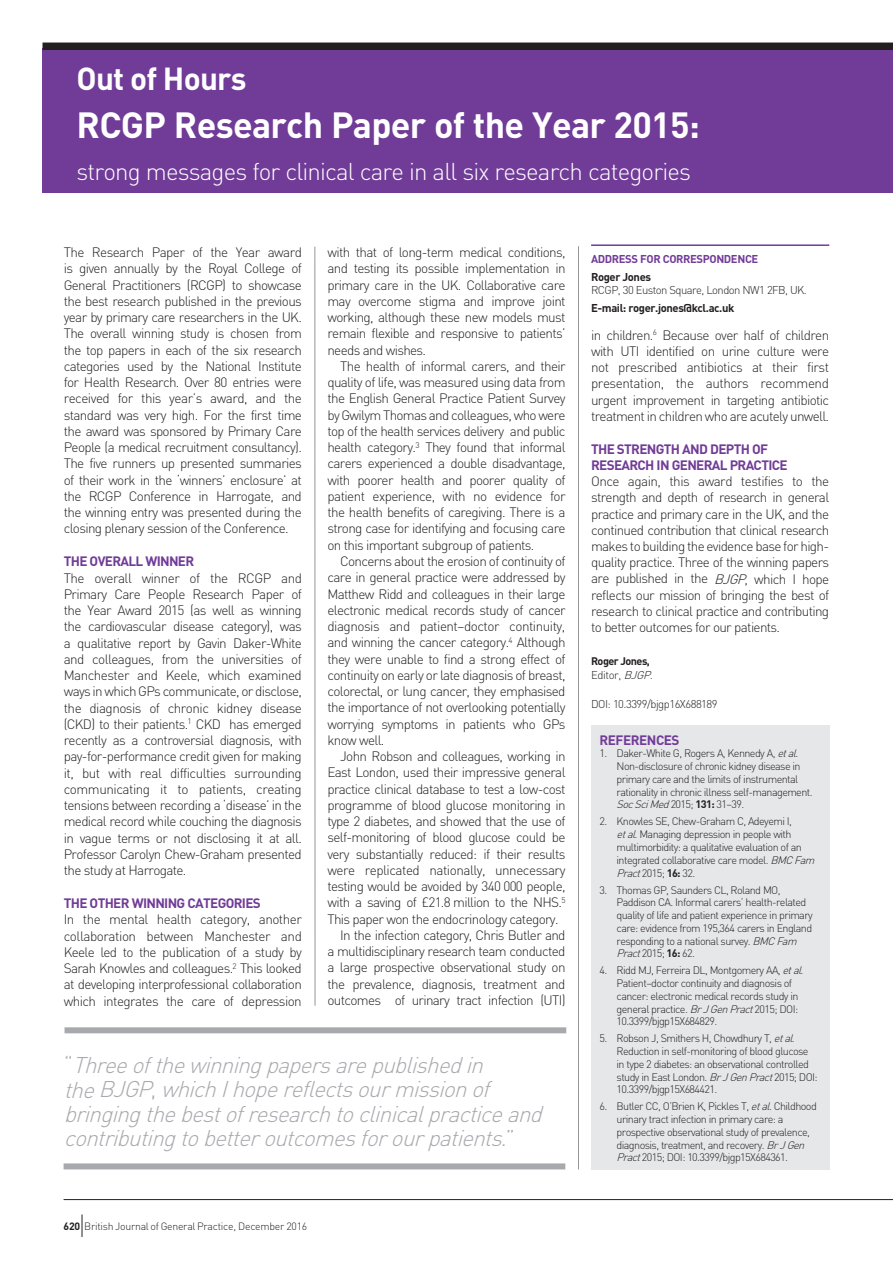
<style>
.page{position:relative;width:893px;height:1263px;background:#fff}
.page>*{position:absolute;margin:0;border:0;box-sizing:border-box;transform-origin:0 0}
.t1{font:700 36px "DIN";letter-spacing:-.02em;color:#fff}
.t2{font:700 31.5px "DIN";letter-spacing:-.025em;color:#fff}
.t3{font:300 24px "DIN";letter-spacing:-.035em;color:#fff}
.t4{font:italic 300 22.5px/24px "DIN";color:#a8a9ad}
.t5{font:300 13.5px/16.2px "DIN";letter-spacing:-.05em;color:#231f20;text-align:justify}
.t6{font:700 13.5px/16.5px "DIN";letter-spacing:-.05em;color:#713c98}
.t7{font:300 11.25px "DIN";letter-spacing:-.05em;color:#231f20}
.t8{font:700 11.25px "DIN";letter-spacing:-.035em;color:#231f20}
.t9{font:700 11.25px "DIN";letter-spacing:-.035em;color:#713c98}
.t10{font:300 10.8px/12.8px "DIN";letter-spacing:-.055em;color:#231f20}
.t11{font:700 10.8px "DIN";letter-spacing:-.05em;color:#231f20}
.t12{font:300 10.5px "DIN";letter-spacing:-.025em;color:#231f20}
.s1{font-style:normal}
.s2{font-weight:700}
.s3{font-style:italic}
</style>
<div class="page">
<hr style="left:578px;top:246px;width:1px;height:923px;background:#939598">
<hr style="left:315px;top:247px;width:1px;height:759px;background:#939598">
<div style="left:43px;top:49px;width:850px;height:144px;background:#713c98"></div>
<div style="left:43px;top:43px;width:850px;height:7px;background:#231f20"></div>
<div style="left:65px;top:1027px;width:501px;height:6px;background:#a8a9ad"></div>
<div style="left:64px;top:1163px;width:501px;height:6px;background:#a8a9ad"></div>
<div style="left:591px;top:725px;width:238px;height:444px;background:#e6e7e9"></div>
<hr style="left:591px;top:244px;width:238px;height:2px;background:#713c98">
<hr style="left:64px;top:1199px;width:829px;height:1px;background:#231f20">
<svg style="left:82px;top:1214px;width:1px;height:23px"></svg>
<h2 class="t2" style="left:77px;top:58px;width:172px">Out of Hours</h2>
<h1 class="t1" style="left:77px;top:101px;width:625px">RCGP Research Paper of the Year 2015:</h1>
<h3 class="t3" style="left:77px;top:157px;width:616px">strong messages for clinical care in all six research categories</h3>
<p class="t5" style="left:64px;top:244px;width:240px">The Research Paper of the Year award is given annually by the Royal College of General Practitioners (RCGP) to showcase the best research published in the previous year by primary care researchers in the UK.<br>The overall winning study is chosen from the top papers in each of the six research categories used by the National Institute for Health Research. Over 80 entries were received for this year’s award, and the standard was very high. For the first time the award was sponsored by Primary Care People (a medical recruitment consultancy).<br>The five runners up presented summaries of their work in the ‘winners’ enclosure’ at the RCGP Conference in Harrogate, and the winning entry was presented during the closing plenary session of the Conference.</p>
<p class="t6" style="left:64px;top:552px;width:132px">THE OVERALL WINNER</p>
<p class="t5" style="left:64px;top:569px;width:240px">The overall winner of the RCGP and Primary Care People Research Paper of the Year Award 2015 (as well as winning the cardiovascular disease category), was a qualitative report by Gavin Daker-White and colleagues, from the universities of Manchester and Keele, which examined ways in which GPs communicate, or disclose, the diagnosis of chronic kidney disease (CKD) to their patients.<sup>1</sup> CKD has emerged recently as a controversial diagnosis, with pay-for-performance credit given for making it, but with real difficulties surrounding communicating it to patients, creating tensions between recording a ‘disease’ in the medical record while couching the diagnosis in vague terms or not disclosing it at all.<br>Professor Carolyn Chew-Graham presented the study at Harrogate.</p>
<p class="t6" style="left:64px;top:894px;width:199px">THE OTHER WINNING CATEGORIES</p>
<p class="t5" style="left:64px;top:911px;width:240px">In the mental health category, another collaboration between Manchester and Keele led to the publication of a study by Sarah Knowles and colleagues.<sup>2</sup> This looked at developing interprofessional collaboration which integrates the care of depression</p>
<p class="t5" style="left:327px;top:244px;width:240px">with that of long-term medical conditions, and testing its possible implementation in primary care in the UK. Collaborative care may overcome stigma and improve joint working, although these new models must remain flexible and responsive to patients’ needs and wishes.</p>
<p class="t5" style="left:327px;top:358px;width:240px;text-indent:13px">The health of informal carers, and their quality of life, was measured using data from the English General Practice Patient Survey by Gwilym Thomas and colleagues, who were top of the health services delivery and public health category.<sup>3</sup> They found that informal carers experienced a double disadvantage, with poorer health and poorer quality of patient experience, with no evidence for the health benefits of caregiving. There is a strong case for identifying and focusing care on this important subgroup of patients.</p>
<p class="t5" style="left:327px;top:553px;width:240px;text-indent:13px">Concerns about the erosion of continuity of care in general practice were addressed by Matthew Ridd and colleagues in their large electronic medical records study of cancer diagnosis and patient–doctor continuity, and winning the cancer category.<sup>4</sup> Although they were unable to find a strong effect of continuity on early or late diagnosis of breast, colorectal, or lung cancer, they emphasised the importance of not overlooking potentially worrying symptoms in patients who GPs know well.</p>
<p class="t5" style="left:340px;top:748px;width:227px">John Robson and colleagues, working in</p>
<p class="t5" style="left:327px;top:764px;width:240px">East London, used their impressive general</p>
<p class="t5" style="left:327px;top:780px;width:240px">practice clinical database to test a low-cost</p>
<p class="t5" style="left:327px;top:797px;width:240px">programme of blood glucose monitoring in</p>
<p class="t5" style="left:327px;top:813px;width:240px">type 2 diabetes, and showed that the use of</p>
<p class="t5" style="left:327px;top:829px;width:240px">self-monitoring of blood glucose could be</p>
<p class="t5" style="left:327px;top:845px;width:240px">very substantially reduced: if their results</p>
<p class="t5" style="left:327px;top:862px;width:240px">were replicated nationally, unnecessary</p>
<p class="t5" style="left:327px;top:878px;width:240px">testing would be avoided by 340 000 people,</p>
<p class="t5" style="left:327px;top:894px;width:240px">with a saving of £21.8 million to the NHS.<sup>5</sup></p>
<p class="t5" style="left:327px;top:911px;width:233px">This paper won the endocrinology category.</p>
<p class="t5" style="left:340px;top:927px;width:227px">In the infection category, Chris Butler and</p>
<p class="t5" style="left:327px;top:943px;width:240px">a multidisciplinary research team conducted</p>
<p class="t5" style="left:327px;top:959px;width:240px">a large prospective observational study on</p>
<p class="t5" style="left:327px;top:976px;width:240px">the prevalence, diagnosis, treatment and</p>
<p class="t5" style="left:327px;top:992px;width:240px">outcomes of urinary tract infection (UTI)</p>
<h3 class="t4" style="left:64px;top:1053px;width:487px"><span class="s1">“</span> Threeofthewinningpapersarepublishedin<br>the BJGP<span class="s1">,</span> whichIhopereflectsourmissionof bringingthebestofresearchtoclinicalpracticeand contributingtobetteroutcomesforourpatients<span class="s1">. ”</span></h3>
<p class="t12" style="left:64px;top:1219px;width:245px"><span class="s2">620</span> British Journal of General Practice, December 2016</p>
<p class="t9" style="left:591px;top:252px;width:169px">ADDRESS FOR CORRESPONDENCE</p>
<p class="t8" style="left:591px;top:269px;width:62px">Roger Jones</p>
<p class="t7" style="left:591px;top:283px;width:217px">RCGP, 30 Euston Square, London NW1 2FB, UK.</p>
<p class="t8" style="left:591px;top:301px;width:145px">E-mail: roger.jones@kcl.ac.uk</p>
<p class="t5" style="left:591px;top:327px;width:240px">in children.<sup>6</sup> Because over half of children with UTI identified on urine culture were not prescribed antibiotics at their first presentation, the authors recommend urgent improvement in targeting antibiotic treatment in children who are acutely unwell.</p>
<p class="t6" style="left:591px;top:440px;width:198px">THE STRENGTH AND DEPTH OF<br>RESEARCH IN GENERAL PRACTICE</p>
<p class="t5" style="left:591px;top:473px;width:240px">Once again, this award testifies to the strength and depth of research in general practice and primary care in the UK, and the continued contribution that clinical research makes to building the evidence base for high&shy;quality practice. Three of the winning papers are published in the <span class="s3">BJGP</span>, which I hope reflects our mission of bringing the best of research to clinical practice and contributing to better outcomes for our patients.</p>
<p class="t11" style="left:591px;top:654px;width:60px">Roger Jones,</p>
<p class="t7" style="left:591px;top:668px;width:67px">Editor, <span class="s3">BJGP.</span></p>
<p class="t7" style="left:591px;top:697px;width:128px">DOI: 10.3399/bjgp16X688189</p>
<p class="t6" style="left:600px;top:731px;width:81px">REFERENCES</p>
<p class="t10" style="left:617px;top:747px;width:198px;text-indent:-17px">1. Daker-White G, Rogers A, Kennedy A, <span class="s3">etal</span>.<br>Non-disclosure of chronic kidney disease in primary care and the limits of instrumental rationality in chronic illness self-management.<br><span class="s3">SocSciMed</span>2015; <span class="s2">131:</span> 31–39.</p>
<p class="t10" style="left:617px;top:815px;width:203px;text-indent:-17px">2. Knowles SE, Chew-Graham C, Adeyemi I,<br><span class="s3">etal</span>. Managing depression in people with multimorbidity: a qualitative evaluation of an integrated collaborative care model. <span class="s3">BMCFam Pract</span>2015; <span class="s2">16:</span> 32.</p>
<p class="t10" style="left:617px;top:883px;width:198px;text-indent:-17px">3. Thomas GP, Saunders CL, Roland MO, Paddison CA. Informal carers’ health-related quality of life and patient experience in primary care: evidence from 195,364 carers in England responding to a national survey. <span class="s3">BMCFam Pract</span>2015; <span class="s2">16:</span> 62.</p>
<p class="t10" style="left:617px;top:964px;width:190px;text-indent:-17px">4. Ridd MJ, Ferreira DL, Montgomery AA, <span class="s3">etal</span>.<br>Patient–doctor continuity and diagnosis of cancer: electronic medical records study in general practice. <span class="s3">BrJGenPract</span>2015; DOI:<br>10.3399/bjgp15X684829.</p>
<p class="t10" style="left:617px;top:1032px;width:203px;text-indent:-17px">5. Robson J, Smithers H, Chowdhury T, <span class="s3">etal</span>.<br>Reduction in self-monitoring of blood glucose in type 2 diabetes: an observational controlled study in East London. <span class="s3">BrJGenPract</span>2015; DOI:<br>10.3399/bjgp15X684421.</p>
<p class="t10" style="left:617px;top:1100px;width:202px;text-indent:-17px">6. Butler CC, O’Brien K, Pickles T, <span class="s3">etal</span>. Childhood urinary tract infection in primary care: a prospective observational study of prevalence, diagnosis, treatment, and recovery. <span class="s3">BrJGen Pract</span>2015; DOI: 10.3399/bjgp15X684361.</p>
</div>
